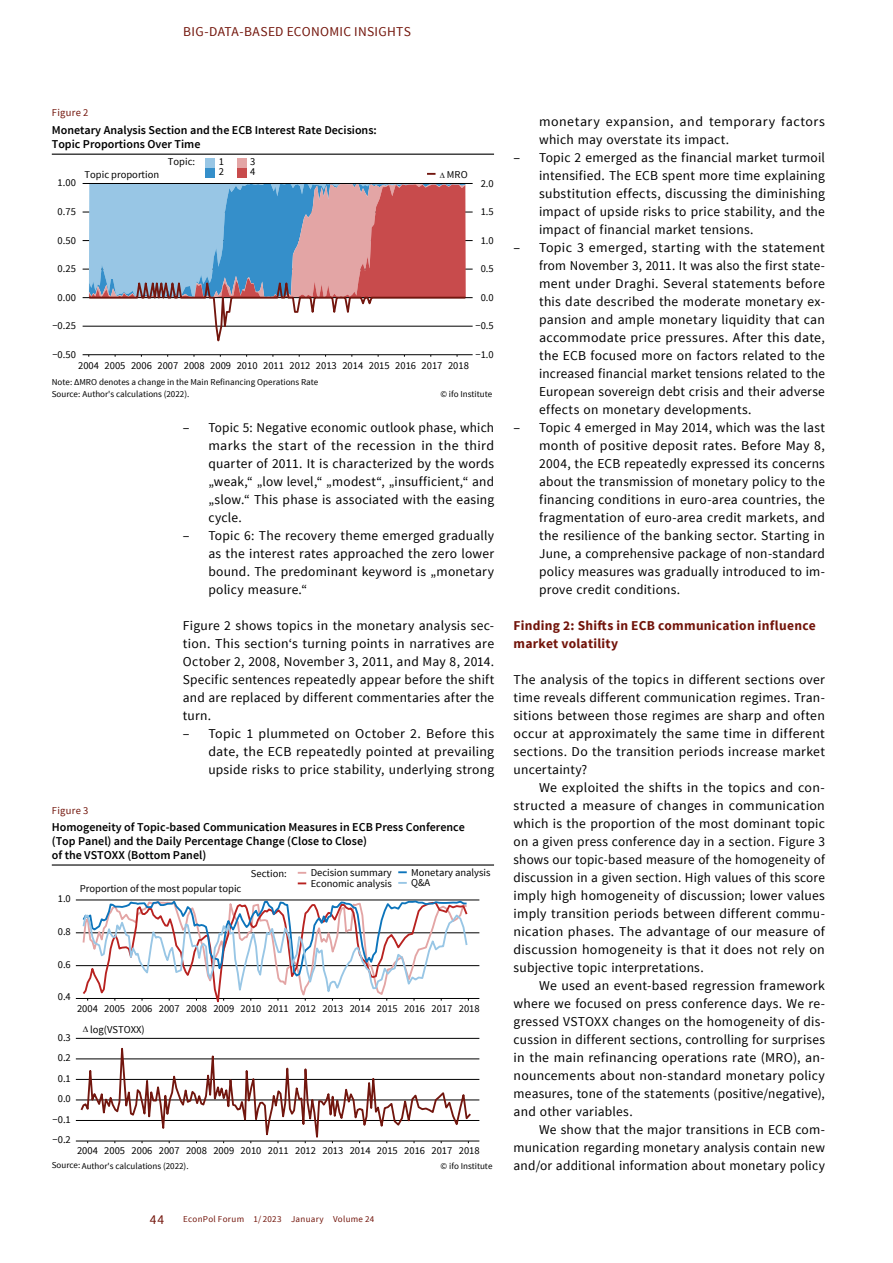
<style>
.page{position:relative;width:893px;height:1263px;background:#fff}
.page>*{position:absolute;margin:0;border:0;box-sizing:border-box;transform-origin:0 0}
.t1{font:13.5px/18px "Source Sans Pro";letter-spacing:.015em;color:#000;text-align:justify}
.t2{font:700 13.5px/18px "Source Sans Pro";letter-spacing:.02em;color:#72140a}
.t3{font:13.5px "Source Sans Pro";letter-spacing:.025em;color:#72140a}
.t4{font:600 12px/14.4px "Source Sans Pro";color:#000}
.t5{font:10.5px/10.6px "Source Sans Pro";color:#000}
.t6{font:10.5px "Source Sans Pro";letter-spacing:.025em;color:#72140a}
.t7{font:9px "Source Sans Pro";color:#000}
.t8{font:9px "Source Sans Pro";letter-spacing:.035em;color:#72140a}
.s1{color:#020203}
</style>
<div class="page">
<hr style="left:52px;top:154px;width:442px;height:1px;background:#000">
<svg style="left:427px;top:173px;width:8px;height:2px"></svg>
<div style="left:205px;top:158px;width:10px;height:9px;background:#98c6e5"></div>
<div style="left:205px;top:168px;width:10px;height:10px;background:#358fca"></div>
<div style="left:237px;top:158px;width:9px;height:10px;background:#e3a5a5"></div>
<svg style="left:237px;top:168px;width:10px;height:10px"></svg>
<div style="left:237px;top:169px;width:9px;height:9px;background:#c84b4c"></div>
<hr style="left:83px;top:326px;width:390px;height:1px;background:#000">
<hr style="left:83px;top:269px;width:390px;height:1px;background:#000">
<hr style="left:83px;top:240px;width:390px;height:1px;background:#000">
<hr style="left:83px;top:212px;width:390px;height:1px;background:#000">
<hr style="left:83px;top:354px;width:390px;height:1px;background:#000">
<hr style="left:83px;top:183px;width:390px;height:1px;background:#000">
<hr style="left:83px;top:297px;width:390px;height:1px;background:#000">
<svg style="left:87px;top:184px;width:380px;height:173px"></svg>
<hr style="left:52px;top:864px;width:442px;height:1px;background:#000">
<hr style="left:76px;top:998px;width:403px;height:1px;background:#000">
<hr style="left:76px;top:965px;width:403px;height:1px;background:#000">
<hr style="left:76px;top:932px;width:403px;height:1px;background:#000">
<hr style="left:76px;top:900px;width:403px;height:1px;background:#000">
<svg style="left:81px;top:899px;width:388px;height:104px"></svg>
<svg style="left:298px;top:872px;width:8px;height:2px"></svg>
<svg style="left:298px;top:882px;width:8px;height:2px"></svg>
<svg style="left:398px;top:871px;width:9px;height:2px"></svg>
<svg style="left:398px;top:882px;width:9px;height:2px"></svg>
<hr style="left:76px;top:1141px;width:403px;height:1px;background:#000">
<hr style="left:76px;top:1120px;width:403px;height:1px;background:#000">
<hr style="left:76px;top:1100px;width:403px;height:1px;background:#000">
<hr style="left:76px;top:1079px;width:403px;height:1px;background:#000">
<hr style="left:76px;top:1058px;width:403px;height:1px;background:#000">
<hr style="left:76px;top:1038px;width:403px;height:1px;background:#000">
<svg style="left:79px;top:1037px;width:394px;height:107px"></svg>
<p class="t3" style="left:183px;top:23px;width:229px">BIG-DATA-BASED ECONOMIC INSIGHTS</p>
<p class="t6" style="left:52px;top:106px;width:38px">Figure 2</p>
<p class="t4" style="left:52px;top:123px;width:326px">Monetary Analysis Section and the ECB Interest Rate Decisions:<br>Topic Proportions Over Time</p>
<p class="t5" style="left:58px;top:178px;width:20px">1.00</p>
<p class="t5" style="left:58px;top:206px;width:20px">0.75</p>
<p class="t5" style="left:58px;top:235px;width:20px">0.50</p>
<p class="t5" style="left:58px;top:263px;width:20px">0.25</p>
<p class="t5" style="left:58px;top:292px;width:20px">0.00</p>
<p class="t5" style="left:52px;top:321px;width:25px">−0.25</p>
<p class="t5" style="left:52px;top:349px;width:25px">−0.50</p>
<p class="t5" style="left:168px;top:157px;width:29px">Topic:</p>
<p class="t5" style="left:219px;top:156px;width:7px">1<br>2</p>
<p class="t5" style="left:250px;top:156px;width:7px">3<br>4</p>
<p class="t5" style="left:85px;top:169px;width:76px">Topic proportion</p>
<p class="t5" style="left:440px;top:169px;width:29px">∆ MRO</p>
<p class="t5" style="left:481px;top:178px;width:15px">2.0</p>
<p class="t5" style="left:481px;top:206px;width:15px">1.5</p>
<p class="t5" style="left:481px;top:235px;width:15px">1.0</p>
<p class="t5" style="left:481px;top:263px;width:15px">0.5</p>
<p class="t5" style="left:481px;top:292px;width:15px">0.0</p>
<p class="t5" style="left:475px;top:321px;width:20px">−0.5</p>
<p class="t5" style="left:475px;top:349px;width:20px">−1.0</p>
<p class="t5" style="left:78px;top:361px;width:392px">2004 2005 2006 2007 2008 2009 2010 2011 2012 2013 2014 2015 2016 2017 2018</p>
<p class="t7" style="left:52px;top:377px;width:268px">Note: ∆MRO denotes a change in the Main Refinancing Operations Rate</p>
<p class="t7" style="left:52px;top:388px;width:139px">Source: Author's calculations (2022).</p>
<p class="t7" style="left:440px;top:388px;width:53px">© ifo Institute</p>
<p class="t6" style="left:52px;top:804px;width:38px">Figure 3</p>
<p class="t1" style="left:183px;top:419px;width:8px">‒</p>
<p class="t1" style="left:208px;top:419px;width:287px">Topic 5: Negative economic outlook phase, which marks the start of the recession in the third quarter of 2011. It is characterized by the words „weak,“ „low level,“ „modest“, „insufficient,“ and „slow.“ This phase is associated with the easing cycle.</p>
<p class="t1" style="left:183px;top:527px;width:8px">‒</p>
<p class="t1" style="left:208px;top:527px;width:287px">Topic 6: The recovery theme emerged gradually as the interest rates approached the zero lower bound. The predominant keyword is „monetary policy measure.“</p>
<p class="t1" style="left:183px;top:617px;width:313px;text-align:left">Figure 2 shows topics in the monetary analysis sec&shy;tion. This section‘s turning points in narratives are October 2, 2008, November 3, 2011, and May 8, 2014.<br>Specific sentences repeatedly appear before the shift and are replaced by different commentaries after the turn.<br>‒</p>
<p class="t1" style="left:208px;top:725px;width:287px">Topic 1 plummeted on October 2. Before this date, the ECB repeatedly pointed at prevailing upside risks to price stability, underlying strong</p>
<p class="t4" style="left:52px;top:820px;width:415px">Homogeneity of Topic-based Communication Measures in ECB Press Conference (Top Panel) and the Daily Percentage Change (Close to Close)<br>of the VSTOXX (Bottom Panel)</p>
<p class="t5" style="left:58px;top:893px;width:15px">1.0</p>
<p class="t5" style="left:80px;top:883px;width:163px">Proportion of the most popular topic</p>
<p class="t5" style="left:251px;top:868px;width:37px">Section:</p>
<p class="t5" style="left:311px;top:868px;width:83px">Decision summary<br>Economic analysis</p>
<p class="t5" style="left:411px;top:867px;width:81px">Monetary analysis<br>Q&amp;A</p>
<p class="t5" style="left:58px;top:926px;width:15px">0.8</p>
<p class="t5" style="left:58px;top:959px;width:15px">0.6</p>
<p class="t5" style="left:58px;top:992px;width:15px">0.4</p>
<p class="t5" style="left:77px;top:1003px;width:404px">2004 2005 2006 2007 2008 2009 2010 2011 2012 2013 2014 2015 2016 2017 2018</p>
<p class="t5" style="left:58px;top:1027px;width:15px;line-height:20.4px">0.3<br>0.2</p>
<p class="t5" style="left:58px;top:1073px;width:15px">0.1</p>
<p class="t5" style="left:58px;top:1093px;width:15px">0.0</p>
<p class="t5" style="left:53px;top:1114px;width:20px">−0.1</p>
<p class="t5" style="left:53px;top:1134px;width:20px">−0.2</p>
<p class="t5" style="left:83px;top:1024px;width:63px"><span class="s1">∆</span> log(VSTOXX)</p>
<p class="t5" style="left:77px;top:1145px;width:404px">2004 2005 2006 2007 2008 2009 2010 2011 2012 2013 2014 2015 2016 2017 2018</p>
<p class="t7" style="left:52px;top:1160px;width:138px">Source: Author's calculations (2022).</p>
<p class="t3" style="left:150px;top:1211px;width:16px">44</p>
<p class="t8" style="left:183px;top:1213px;width:193px">EconPol Forum 1/ 2023 January Volume 24</p>
<p class="t7" style="left:441px;top:1160px;width:53px">© ifo Institute</p>
<p class="t1" style="left:539px;top:113px;width:287px">monetary expansion, and temporary factors which may overstate its impact.</p>
<p class="t1" style="left:514px;top:149px;width:8px">‒</p>
<p class="t1" style="left:539px;top:149px;width:287px">Topic 2 emerged as the financial market turmoil intensified. The ECB spent more time explaining substitution effects, discussing the diminishing impact of upside risks to price stability, and the impact of financial market tensions.</p>
<p class="t1" style="left:514px;top:239px;width:8px">‒</p>
<p class="t1" style="left:539px;top:239px;width:287px">Topic 3 emerged, starting with the statement from November 3, 2011. It was also the first state&shy;ment under Draghi. Several statements before this date described the moderate monetary ex&shy;pansion and ample monetary liquidity that can accommodate price pressures. After this date, the ECB focused more on factors related to the increased financial market tensions related to the European sovereign debt crisis and their adverse effects on monetary developments.</p>
<p class="t1" style="left:514px;top:419px;width:8px">‒</p>
<p class="t1" style="left:539px;top:419px;width:287px">Topic 4 emerged in May 2014, which was the last month of positive deposit rates. Before May 8, 2004, the ECB repeatedly expressed its concerns about the transmission of monetary policy to the financing conditions in euro-area countries, the fragmentation of euro-area credit markets, and the resilience of the banking sector. Starting in June, a comprehensive package of non-standard policy measures was gradually introduced to im&shy;prove credit conditions.</p>
<p class="t2" style="left:514px;top:617px;width:304px">Finding 2: Shifts in ECB communication influence market volatility</p>
<p class="t1" style="left:514px;top:671px;width:313px">The analysis of the topics in different sections over time reveals different communication regimes. Tran&shy;sitions between those regimes are sharp and often occur at approximately the same time in different sections. Do the transition periods increase market uncertainty?</p>
<p class="t1" style="left:514px;top:779px;width:313px;text-indent:26px">We exploited the shifts in the topics and con&shy;structed a measure of changes in communication which is the proportion of the most dominant topic on a given press conference day in a section. Figure 3 shows our topic-based measure of the homogeneity of discussion in a given section. High values of this score imply high homogeneity of discussion; lower values imply transition periods between different commu&shy;nication phases. The advantage of our measure of discussion homogeneity is that it does not rely on subjective topic interpretations.</p>
<p class="t1" style="left:514px;top:977px;width:313px;text-indent:26px">We used an event-based regression framework where we focused on press conference days. We re&shy;gressed VSTOXX changes on the homogeneity of dis&shy;cussion in different sections, controlling for surprises in the main refinancing operations rate (MRO), an&shy;nouncements about non-standard monetary policy measures, tone of the statements (positive/negative), and other variables.</p>
<p class="t1" style="left:514px;top:1121px;width:313px;text-indent:26px">We show that the major transitions in ECB com&shy;munication regarding monetary analysis contain new and/or additional information about monetary policy</p>
</div>
